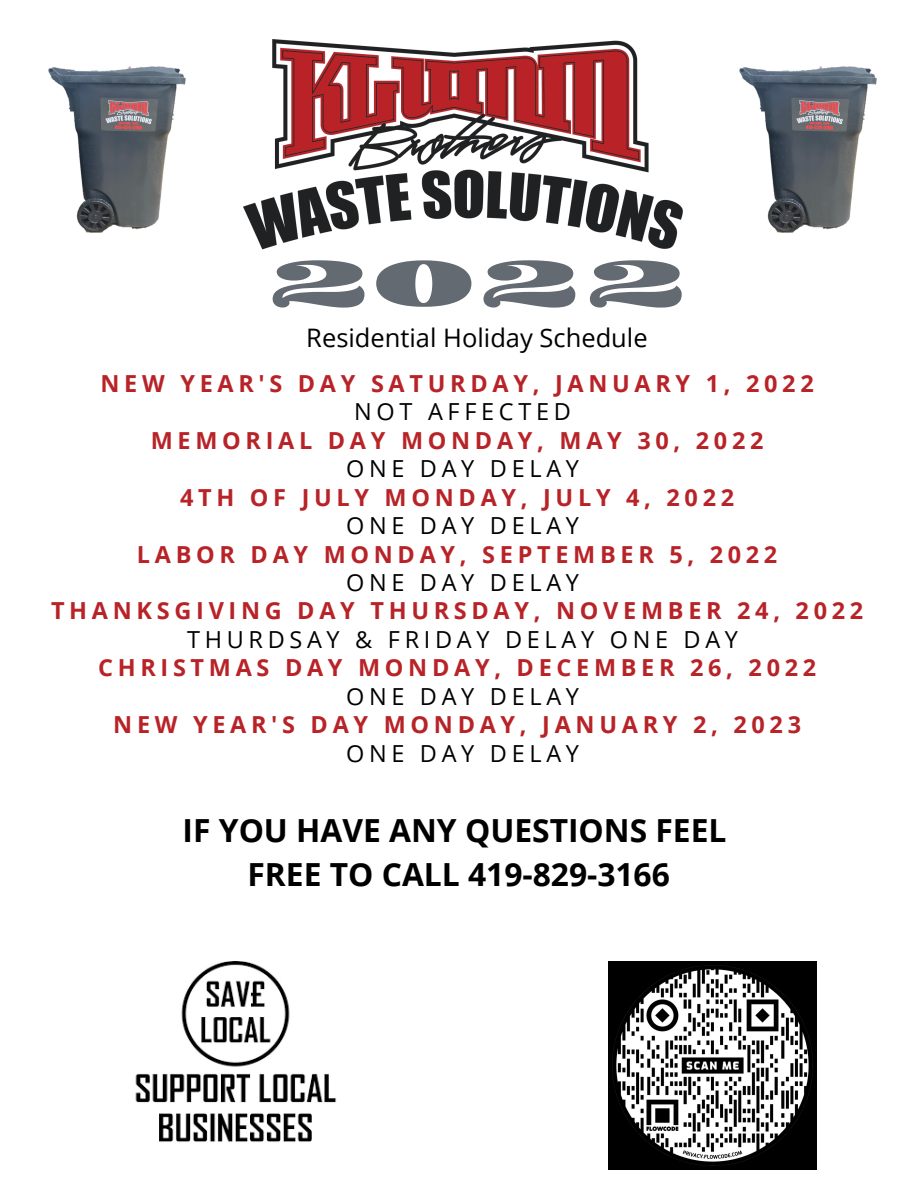
<style>
.page{position:relative;width:918px;height:1188px;background:#fff}
.page>*{position:absolute;margin:0;border:0;box-sizing:border-box;transform-origin:0 0}
.t1{font:67.65px "Asset";color:#646a71}
.t2{font:700 31.8px "Open Sans";color:#000}
.t3{font:25.5px "Open Sans";color:#000}
.t4{font:700 23.4px "Open Sans";letter-spacing:.2em;color:#b82328}
.t5{font:23.4px "Open Sans";letter-spacing:.2em;color:#000}
</style>
<div class="page">
<img style="left:244px;top:40px;width:439px;height:210px">
<img style="left:49px;top:66px;width:137px;height:167px">
<img style="left:739px;top:66px;width:137px;height:167px">
<img style="left:135px;top:962px;width:202px;height:180px">
<img style="left:608px;top:962px;width:208px;height:208px">
<p class="t1" style="left:265px;top:240px;width:425px">2022</p>
<p class="t3" style="left:306px;top:320px;width:343px">Residential Holiday Schedule</p>
<p class="t4" style="left:101px;top:367px;width:715px">NEW YEAR'S DAY SATURDAY, JANUARY 1, 2022</p>
<p class="t5" style="left:354px;top:395px;width:218px">NOT AFFECTED</p>
<p class="t4" style="left:151px;top:424px;width:614px">MEMORIAL DAY MONDAY, MAY 30, 2022</p>
<p class="t5" style="left:346px;top:452px;width:234px">ONE DAY DELAY</p>
<p class="t4" style="left:180px;top:481px;width:556px">4TH OF JULY MONDAY, JULY 4, 2022</p>
<p class="t5" style="left:346px;top:509px;width:234px">ONE DAY DELAY</p>
<p class="t4" style="left:137px;top:538px;width:642px">LABOR DAY MONDAY, SEPTEMBER 5, 2022</p>
<p class="t5" style="left:346px;top:566px;width:234px">ONE DAY DELAY</p>
<p class="t4" style="left:51px;top:594px;width:814px">THANKSGIVING DAY THURSDAY, NOVEMBER 24, 2022</p>
<p class="t5" style="left:187px;top:623px;width:553px">THURDSAY &amp; FRIDAY DELAY ONE DAY</p>
<p class="t4" style="left:98px;top:651px;width:720px">CHRISTMAS DAY MONDAY, DECEMBER 26, 2022</p>
<p class="t5" style="left:346px;top:680px;width:234px">ONE DAY DELAY</p>
<p class="t4" style="left:113px;top:708px;width:689px">NEW YEAR'S DAY MONDAY, JANUARY 2, 2023</p>
<p class="t5" style="left:346px;top:737px;width:234px">ONE DAY DELAY</p>
<p class="t2" style="left:183px;top:808px;width:545px">IF YOU HAVE ANY QUESTIONS FEEL</p>
<p class="t2" style="left:248px;top:852px;width:424px">FREE TO CALL 419-829-3166</p>
</div>
